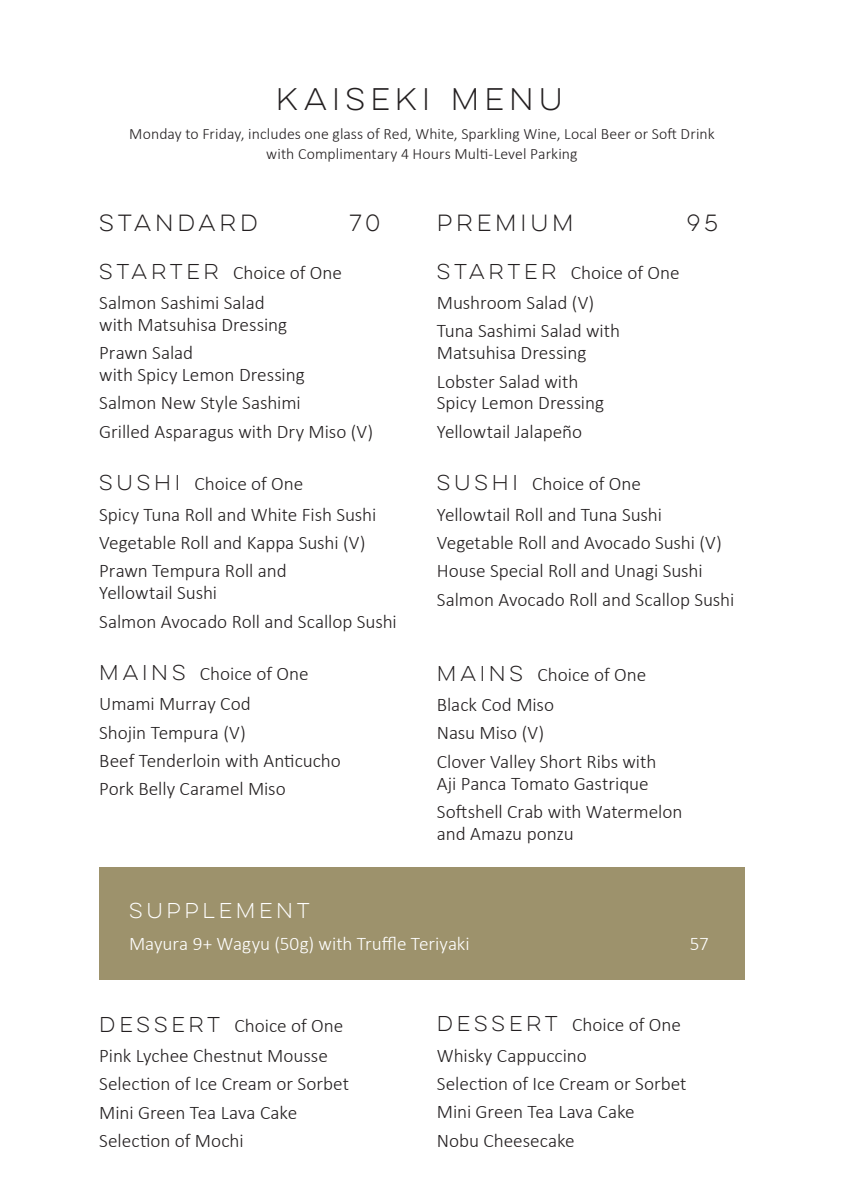
<style>
.page{position:relative;width:844px;height:1201px;background:#fff}
.page>*{position:absolute;margin:0;border:0;box-sizing:border-box;transform-origin:0 0}
.Body_copy{font:28px "Lulo Clean W01 One";letter-spacing:-.015em;color:#231f20}
.Heading{font:21px "Lulo Clean W01 One";letter-spacing:-.015em;color:#231f20}
.Heading-2{font:300 19.25px/21.9px "Calibri";letter-spacing:-.005em;color:#231f20}
.Heading-3{font:300 19.25px "Calibri";color:#fff}
.Heading-4{font:19.25px "Lulo Clean W01 One";letter-spacing:-.01em;color:#fff}
.Body_copy-2{font:300 15.75px/19.2px "Calibri";letter-spacing:.005em;color:#231f20;text-align:center}
.s1{font-family:"Lulo Clean W01 One";font-weight:400}
</style>
<div class="page">
<div style="left:99px;top:867px;width:645px;height:113px;background:#9d926c"></div>
<p class="Body_copy" style="left:275px;top:80px;width:294px">KAISEKI MENU</p>
<p class="Body_copy-2" style="left:129px;top:124px;width:586px">Monday to Friday, includes one glass of Red, White, Sparkling Wine, Local Beer or Soft Drink with Complimentary 4 Hours Multi-Level Parking</p>
<p class="Heading" style="left:99px;top:209px;width:164px">STANDARD</p>
<p class="Heading" style="left:349px;top:209px;width:37px">70</p>
<p class="Heading-2" style="left:99px;top:261px;width:244px"><span class="s1">STARTER</span> Choice of One</p>
<p class="Heading-2" style="left:99px;top:291px;width:189px">Salmon Sashimi Salad with Matsuhisa Dressing</p>
<p class="Heading-2" style="left:99px;top:342px;width:207px">Prawn Salad<br>with Spicy Lemon Dressing</p>
<p class="Heading-2" style="left:99px;top:392px;width:203px">Salmon New Style Sashimi</p>
<p class="Heading-2" style="left:99px;top:420px;width:275px">Grilled Asparagus with Dry Miso (V)</p>
<p class="Heading-2" style="left:99px;top:473px;width:205px"><span class="s1">SUSHI</span> Choice of One</p>
<p class="Heading-2" style="left:99px;top:503px;width:278px">Spicy Tuna Roll and White Fish Sushi</p>
<p class="Heading-2" style="left:99px;top:531px;width:267px">Vegetable Roll and Kappa Sushi (V)</p>
<p class="Heading-2" style="left:99px;top:560px;width:189px">Prawn Tempura Roll and<br>Yellowtail Sushi</p>
<p class="Heading-2" style="left:99px;top:610px;width:299px">Salmon Avocado Roll and Scallop Sushi</p>
<p class="Heading-2" style="left:99px;top:662px;width:211px"><span class="s1">MAINS</span> Choice of One</p>
<p class="Heading-2" style="left:99px;top:693px;width:153px">Umami Murray Cod</p>
<p class="Heading-2" style="left:99px;top:721px;width:148px">Shojin Tempura (V)</p>
<p class="Heading-2" style="left:99px;top:749px;width:243px">Beef Tenderloin with Anticucho</p>
<p class="Heading-2" style="left:99px;top:778px;width:188px">Pork Belly Caramel Miso</p>
<p class="Heading" style="left:437px;top:209px;width:142px">PREMIUM</p>
<p class="Heading" style="left:686px;top:209px;width:37px">95</p>
<p class="Heading-2" style="left:437px;top:261px;width:244px"><span class="s1">STARTER</span> Choice of One</p>
<p class="Heading-2" style="left:437px;top:291px;width:159px">Mushroom Salad (V)</p>
<p class="Heading-2" style="left:437px;top:320px;width:185px">Tuna Sashimi Salad with<br>Matsuhisa Dressing</p>
<p class="Heading-2" style="left:437px;top:370px;width:169px">Lobster Salad with<br>Spicy Lemon Dressing</p>
<p class="Heading-2" style="left:437px;top:420px;width:147px">Yellowtail Jalapeño</p>
<p class="Heading-2" style="left:437px;top:473px;width:205px"><span class="s1">SUSHI</span> Choice of One</p>
<p class="Heading-2" style="left:437px;top:503px;width:226px">Yellowtail Roll and Tuna Sushi</p>
<p class="Heading-2" style="left:437px;top:531px;width:286px">Vegetable Roll and Avocado Sushi (V)</p>
<p class="Heading-2" style="left:437px;top:560px;width:267px">House Special Roll and Unagi Sushi</p>
<p class="Heading-2" style="left:437px;top:588px;width:299px">Salmon Avocado Roll and Scallop Sushi</p>
<p class="Heading-2" style="left:437px;top:663px;width:211px"><span class="s1">MAINS</span> Choice of One</p>
<p class="Heading-2" style="left:437px;top:693px;width:119px">Black Cod Miso</p>
<p class="Heading-2" style="left:437px;top:721px;width:109px">Nasu Miso (V)</p>
<p class="Heading-2" style="left:437px;top:750px;width:221px">Clover Valley Short Ribs with<br>Aji Panca Tomato Gastrique</p>
<p class="Heading-2" style="left:437px;top:800px;width:247px">Softshell Crab with Watermelon and Amazu ponzu</p>
<p class="Heading-4" style="left:129px;top:897px;width:186px">SUPPLEMENT</p>
<p class="Heading-3" style="left:129px;top:931px;width:342px">Mayura 9+ Wagyu (50g) with Truffle Teriyaki</p>
<p class="Heading-3" style="left:689px;top:931px;width:21px">57</p>
<p class="Heading-2" style="left:99px;top:1014px;width:245px"><span class="s1">DESSERT</span> Choice of One</p>
<p class="Heading-2" style="left:99px;top:1044px;width:230px">Pink Lychee Chestnut Mousse</p>
<p class="Heading-2" style="left:99px;top:1072px;width:251px">Selection of Ice Cream or Sorbet</p>
<p class="Heading-2" style="left:99px;top:1101px;width:199px">Mini Green Tea Lava Cake</p>
<p class="Heading-2" style="left:99px;top:1129px;width:146px">Selection of Mochi</p>
<p class="Heading-2" style="left:437px;top:1013px;width:245px"><span class="s1">DESSERT</span> Choice of One</p>
<p class="Heading-2" style="left:437px;top:1044px;width:151px">Whisky Cappuccino</p>
<p class="Heading-2" style="left:437px;top:1072px;width:251px">Selection of Ice Cream or Sorbet</p>
<p class="Heading-2" style="left:437px;top:1100px;width:199px">Mini Green Tea Lava Cake</p>
<p class="Heading-2" style="left:437px;top:1129px;width:139px">Nobu Cheesecake</p>
</div>
